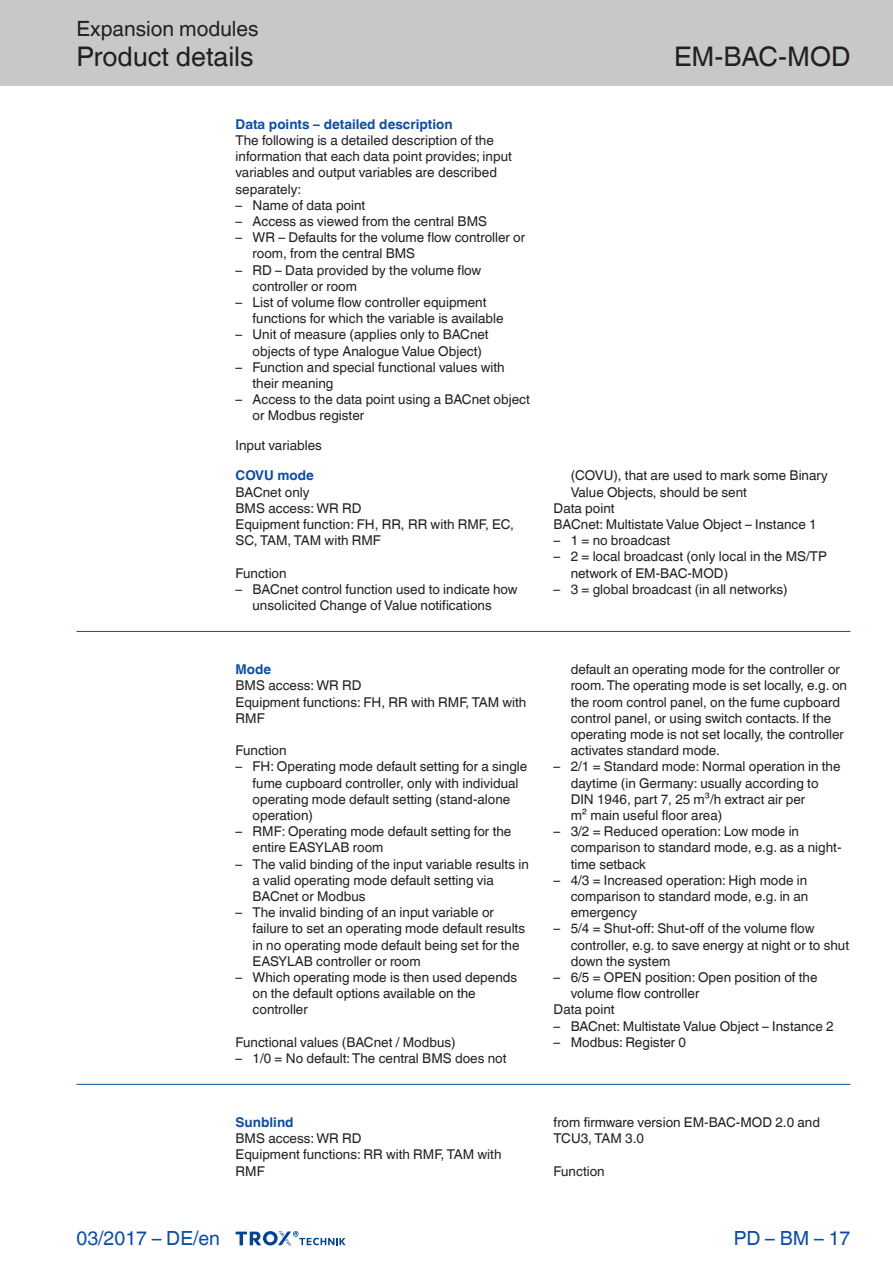
<style>
.page{position:relative;width:893px;height:1263px;background:#fff}
.page>*{position:absolute;margin:0;border:0;box-sizing:border-box;transform-origin:0 0}
.Navigation_2{font:27px "TROX Helvetica";color:#231f20}
.Navigation_3{font:27px "TROX Helvetica";color:#231f20}
.Navigation_1{font:21px "TROX Helvetica";color:#231f20}
.country{font:19.5px "TROX Helvetica";color:#0d4da1}
.pagina_li-re{font:19.5px "TROX Helvetica";color:#0d4da1}
.descr_txt_section_li{font:13.5px/16.2px "TROX Helvetica";color:#231f20}
.descr_txt_section_pa{font:13.5px/16.2px "TROX Helvetica";color:#231f20}
.descr_txt_section_ti{font:700 13.5px "TROX Helvetica";color:#0d4da1}
.Standard_oben_links{font:13.5px "TROX Helvetica";color:#231f20}
</style>
<div class="page">
<div style="left:0;top:0;width:893px;height:85px;background:#c7c8ca"></div>
<svg style="left:236px;top:1231px;width:110px;height:15px"></svg>
<hr style="left:77px;top:631px;width:773px;height:1px;background:#0d4da1">
<hr style="left:77px;top:1084px;width:773px;height:1px;background:#0d4da1">
<p class="Navigation_1" style="left:77px;top:17px;width:184px">Expansion modules</p>
<p class="Navigation_2" style="left:77px;top:41px;width:179px">Product details</p>
<p class="descr_txt_section_ti" style="left:236px;top:116px;width:219px">Data points – detailed description</p>
<p class="descr_txt_section_pa" style="left:236px;top:132px;width:278px">The following is a detailed description of the information that each data point provides; input variables and output variables are described separately:</p>
<p class="descr_txt_section_li" style="left:236px;top:197px;width:131px">– Name of data point</p>
<p class="descr_txt_section_li" style="left:236px;top:213px;width:253px">– Access as viewed from the central BMS</p>
<p class="descr_txt_section_li" style="left:253px;top:229px;width:274px;text-indent:-17px">– WR – Defaults for the volume flow controller or room, from the central BMS</p>
<p class="descr_txt_section_li" style="left:253px;top:262px;width:230px;text-indent:-17px">– RD – Data provided by the volume flow controller or room</p>
<p class="descr_txt_section_li" style="left:253px;top:294px;width:253px;text-indent:-17px">– List of volume flow controller equipment functions for which the variable is available</p>
<p class="descr_txt_section_li" style="left:253px;top:327px;width:238px;text-indent:-17px">– Unit of measure (applies only to BACnet objects of type Analogue Value Object)</p>
<p class="descr_txt_section_li" style="left:253px;top:359px;width:254px;text-indent:-17px">– Function and special functional values with their meaning</p>
<p class="descr_txt_section_li" style="left:253px;top:391px;width:279px;text-indent:-17px">– Access to the data point using a BACnet object or Modbus register</p>
<p class="Standard_oben_links" style="left:236px;top:438px;width:88px">Input variables</p>
<p class="descr_txt_section_ti" style="left:236px;top:468px;width:80px">COVU mode</p>
<p class="descr_txt_section_pa" style="left:236px;top:484px;width:75px">BACnet only</p>
<p class="descr_txt_section_pa" style="left:236px;top:500px;width:128px">BMS access: WR RD</p>
<p class="descr_txt_section_pa" style="left:236px;top:516px;width:280px">Equipment function: FH, RR, RR with RMF, EC,<br>SC, TAM, TAM with RMF</p>
<p class="descr_txt_section_pa" style="left:236px;top:565px;width:53px">Function</p>
<p class="descr_txt_section_li" style="left:253px;top:581px;width:267px;text-indent:-17px">– BACnet control function used to indicate how unsolicited Change of Value notifications</p>
<p class="descr_txt_section_ti" style="left:236px;top:661px;width:37px">Mode</p>
<p class="descr_txt_section_pa" style="left:236px;top:677px;width:128px">BMS access: WR RD</p>
<p class="descr_txt_section_pa" style="left:236px;top:694px;width:292px">Equipment functions: FH, RR with RMF, TAM with<br>RMF</p>
<p class="descr_txt_section_pa" style="left:236px;top:742px;width:53px">Function</p>
<p class="descr_txt_section_li" style="left:253px;top:758px;width:276px;text-indent:-17px">– FH: Operating mode default setting for a single fume cupboard controller, only with individual operating mode default setting (stand-alone operation)</p>
<p class="descr_txt_section_li" style="left:253px;top:823px;width:260px;text-indent:-17px">– RMF: Operating mode default setting for the entire EASYLAB room</p>
<p class="descr_txt_section_li" style="left:253px;top:856px;width:278px;text-indent:-17px">– The valid binding of the input variable results in a valid operating mode default setting via<br>BACnet or Modbus</p>
<p class="descr_txt_section_li" style="left:253px;top:904px;width:274px;text-indent:-17px">– The invalid binding of an input variable or failure to set an operating mode default results in no operating mode default being set for the EASYLAB controller or room</p>
<p class="descr_txt_section_li" style="left:253px;top:969px;width:266px;text-indent:-17px">– Which operating mode is then used depends on the default options available on the controller</p>
<p class="descr_txt_section_pa" style="left:236px;top:1034px;width:222px">Functional values (BACnet / Modbus)</p>
<p class="descr_txt_section_li" style="left:236px;top:1050px;width:272px">– 1/0 = No default: The central BMS does not</p>
<p class="descr_txt_section_ti" style="left:236px;top:1114px;width:60px">Sunblind</p>
<p class="descr_txt_section_pa" style="left:236px;top:1130px;width:128px">BMS access: WR RD</p>
<p class="descr_txt_section_pa" style="left:236px;top:1146px;width:267px">Equipment functions: RR with RMF, TAM with<br>RMF</p>
<p class="country" style="left:77px;top:1227px;width:145px">03/2017 – DE/en</p>
<p class="Navigation_3" style="left:674px;top:41px;width:178px">EM-BAC-MOD</p>
<p class="descr_txt_section_li" style="left:571px;top:468px;width:259px">(COVU), that are used to mark some Binary<br>Value Objects, should be sent</p>
<p class="descr_txt_section_pa" style="left:554px;top:500px;width:62px">Data point</p>
<p class="descr_txt_section_pa" style="left:554px;top:516px;width:265px">BACnet: Multistate Value Object – Instance 1</p>
<p class="descr_txt_section_li" style="left:554px;top:532px;width:118px">– 1 = no broadcast</p>
<p class="descr_txt_section_li" style="left:571px;top:549px;width:258px;text-indent:-17px">– 2 = local broadcast (only local in the MS/TP network of EM-BAC-MOD)</p>
<p class="descr_txt_section_li" style="left:554px;top:581px;width:235px">– 3 = global broadcast (in all networks)</p>
<p class="descr_txt_section_li" style="left:571px;top:661px;width:278px">default an operating mode for the controller or room. The operating mode is set locally, e.g. on the room control panel, on the fume cupboard control panel, or using switch contacts. If the operating mode is not set locally, the controller activates standard mode.</p>
<p class="descr_txt_section_li" style="left:571px;top:758px;width:271px;text-indent:-17px">– 2/1 = Standard mode: Normal operation in the daytime (in Germany: usually according to DIN 1946, part 7, 25 m³/h extract air per<br>m² main useful floor area)</p>
<p class="descr_txt_section_li" style="left:571px;top:823px;width:272px;text-indent:-17px">– 3/2 = Reduced operation: Low mode in comparison to standard mode, e.g. as a night&shy;time setback</p>
<p class="descr_txt_section_li" style="left:571px;top:872px;width:239px;text-align:justify;text-indent:-17px">– 4/3 = Increased operation: High mode in comparison to standard mode, e.g. in an emergency</p>
<p class="descr_txt_section_li" style="left:571px;top:920px;width:280px;text-indent:-17px">– 5/4 = Shut-off: Shut-off of the volume flow controller, e.g. to save energy at night or to shut down the system</p>
<p class="descr_txt_section_li" style="left:571px;top:969px;width:248px;text-indent:-17px">– 6/5 = OPEN position: Open position of the volume flow controller</p>
<p class="descr_txt_section_pa" style="left:554px;top:1001px;width:62px">Data point</p>
<p class="descr_txt_section_li" style="left:554px;top:1018px;width:282px">– BACnet: Multistate Value Object – Instance 2</p>
<p class="descr_txt_section_li" style="left:554px;top:1034px;width:134px">– Modbus: Register 0</p>
<p class="descr_txt_section_pa" style="left:554px;top:1114px;width:268px">from firmware version EM-BAC-MOD 2.0 and<br>TCU3, TAM 3.0</p>
<p class="descr_txt_section_pa" style="left:554px;top:1163px;width:53px">Function</p>
<p class="pagina_li-re" style="left:734px;top:1227px;width:118px">PD – BM – 17</p>
</div>
